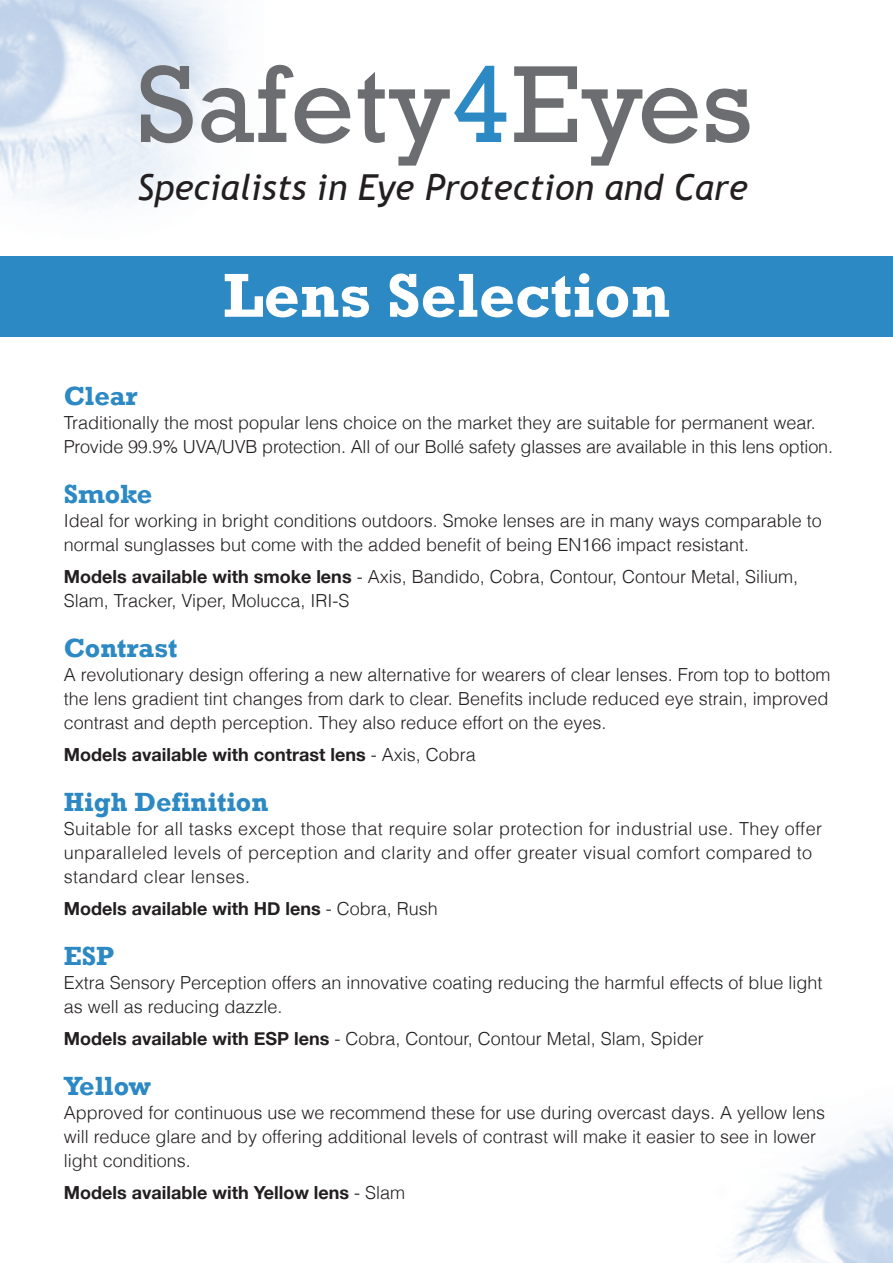
<style>
.page{position:relative;width:893px;height:1263px;background:#fff}
.page>*{position:absolute;margin:0;border:0;box-sizing:border-box;transform-origin:0 0}
.t1{font:700 63px "Rockwell";color:#fff}
.t2{font:italic 35.7px "Trebuchet MS";color:#231f20}
.t3{font:700 27px "Rockwell";color:#2c89c3}
.t4{font:300 18px/24px "Helvetica";color:#231f20}
.t5{font:300 18px/24px "Helvetica";letter-spacing:.02em;color:#231f20}
.t6{font:700 18px "Helvetica Neue";color:#231f20}
.s1{font-family:"Helvetica Neue";font-weight:700}
.s2{font-family:"Helvetica";font-weight:300}
</style>
<div class="page">
<img style="left:0;top:0;width:229px;height:206px">
<img style="left:731px;top:1122px;width:162px;height:141px">
<svg style="left:141px;top:65px;width:52px;height:78px;background:#a2a7af"></svg>
<svg style="left:201px;top:65px;width:149px;height:79px"></svg>
<svg style="left:358px;top:66px;width:148px;height:100px"></svg>
<svg style="left:514px;top:66px;width:184px;height:100px"></svg>
<svg style="left:706px;top:89px;width:43px;height:54px"></svg>
<div style="left:0;top:256px;width:893px;height:81px;background:#2c89c3"></div>
<h2 class="t2" style="left:137px;top:166px;width:612px">Specialists in Eye Protection and Care</h2>
<h1 class="t1" style="left:223px;top:257px;width:448px">Lens Selection</h1>
<h3 class="t3" style="left:64px;top:380px;width:75px">Clear</h3>
<p class="t4" style="left:64px;top:411px;width:771px">Traditionally the most popular lens choice on the market they are suitable for permanent wear.<br>Provide 99.9% UVA/UVB protection. All of our Bollé safety glasses are available in this lens option.</p>
<h3 class="t3" style="left:64px;top:477px;width:90px">Smoke</h3>
<p class="t4" style="left:64px;top:508px;width:759px">Ideal for working in bright conditions outdoors. Smoke lenses are in many ways comparable to normal sunglasses but come with the added benefit of being EN166 impact resistant.</p>
<p class="t4" style="left:64px;top:565px;width:736px"><span class="s1">Models available with smoke lens</span> - Axis, Bandido, Cobra, Contour, Contour Metal, Silium,<br>Slam, Tracker, Viper, Molucca, IRI-S</p>
<h3 class="t3" style="left:64px;top:631px;width:115px">Contrast</h3>
<p class="t4" style="left:64px;top:662px;width:768px;text-align:justify">A revolutionary design offering a new alternative for wearers of clear lenses. From top to bottom the lens gradient tint changes from dark to clear. Benefits include reduced eye strain, improved contrast and depth perception. They also reduce effort on the eyes.</p>
<p class="t6" style="left:64px;top:744px;width:413px">Models available with contrast lens <span class="s2">- Axis, Cobra</span></p>
<h3 class="t3" style="left:64px;top:785px;width:206px">High Definition</h3>
<p class="t5" style="left:64px;top:816px;width:760px">Suitable for all tasks except those that require solar protection for industrial use. They offer unparalleled levels of perception and clarity and offer greater visual comfort compared to standard clear lenses.</p>
<p class="t6" style="left:64px;top:898px;width:375px">Models available with HD lens <span class="s2">- Cobra, Rush</span></p>
<h3 class="t3" style="left:64px;top:939px;width:52px">ESP</h3>
<p class="t4" style="left:64px;top:970px;width:760px">Extra Sensory Perception offers an innovative coating reducing the harmful effects of blue light as well as reducing dazzle.</p>
<p class="t4" style="left:64px;top:1027px;width:642px"><span class="s1">Models available with ESP lens</span> - Cobra, Contour, Contour Metal, Slam, Spider</p>
<h3 class="t3" style="left:64px;top:1069px;width:89px">Yellow</h3>
<p class="t4" style="left:64px;top:1100px;width:763px">Approved for continuous use we recommend these for use during overcast days. A yellow lens will reduce glare and by offering additional levels of contrast will make it easier to see in lower light conditions.</p>
<p class="t6" style="left:64px;top:1182px;width:343px">Models available with Yellow lens <span class="s2">- Slam</span></p>
</div>
